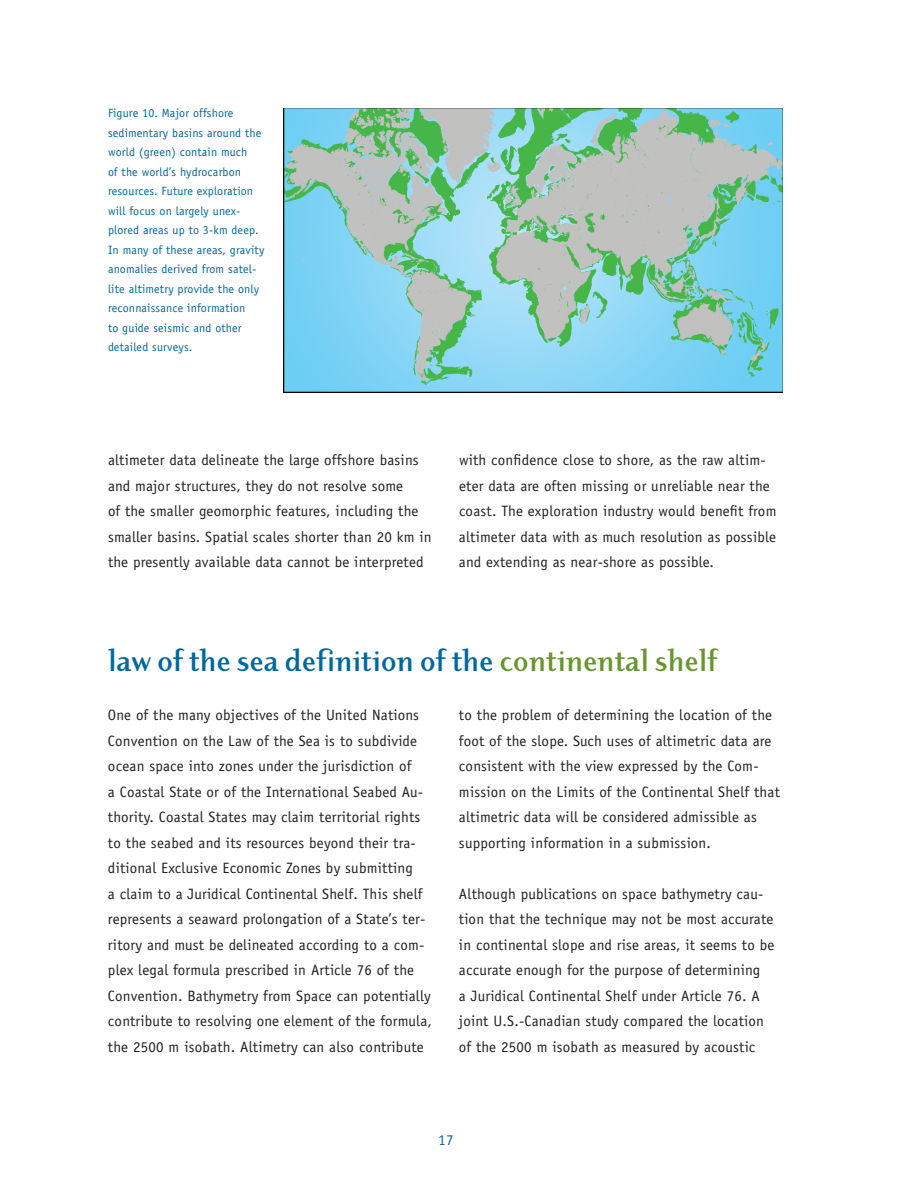
<style>
.page{position:relative;width:918px;height:1188px;background:#fff}
.page>*{position:absolute;margin:0;border:0;box-sizing:border-box;transform-origin:0 0}
.t1{font:700 33px "Dyadis ITC";color:#00689e}
.t2{font:15px/25.5px "Officina Sans";letter-spacing:.015em;color:#231f20}
.t3{font:15px "Officina Sans";color:#00689e}
.t4{font:12px/19.5px "Officina Sans";letter-spacing:.015em;color:#00689e}
.s1{color:#67962d}
</style>
<div class="page">
<img style="left:284px;top:108px;width:499px;height:284px">
<p class="t4" style="left:108px;top:104px;width:158px">Figure 10. Major offshore sedimentary basins around the world (green) contain much<br>of the world’s hydrocarbon resources. Future exploration will focus on largely unex&shy;plored areas up to 3-km deep.<br>In many of these areas, gravity anomalies derived from satel&shy;lite altimetry provide the only reconnaissance information<br>to guide seismic and other detailed surveys.</p>
<p class="t2" style="left:108px;top:448px;width:325px">altimeter data delineate the large offshore basins and major structures, they do not resolve some<br>of the smaller geomorphic features, including the smaller basins. Spatial scales shorter than 20 km in the presently available data cannot be interpreted</p>
<p class="t2" style="left:459px;top:448px;width:319px">with confidence close to shore, as the raw altim&shy;eter data are often missing or unreliable near the coast. The exploration industry would benefit from altimeter data with as much resolution as possible and extending as near-shore as possible.</p>
<h1 class="t1" style="left:108px;top:649px;width:611px">law of the sea definition of the <span class="s1">continental shelf</span></h1>
<p class="t2" style="left:108px;top:703px;width:325px">One of the many objectives of the United Nations Convention on the Law of the Sea is to subdivide ocean space into zones under the jurisdiction of<br>a Coastal State or of the International Seabed Au&shy;thority. Coastal States may claim territorial rights to the seabed and its resources beyond their tra&shy;ditional Exclusive Economic Zones by submitting<br>a claim to a Juridical Continental Shelf. This shelf represents a seaward prolongation of a State’s ter&shy;ritory and must be delineated according to a com&shy;plex legal formula prescribed in Article 76 of the Convention. Bathymetry from Space can potentially contribute to resolving one element of the formula, the 2500 m isobath. Altimetry can also contribute</p>
<p class="t2" style="left:459px;top:703px;width:323px">to the problem of determining the location of the foot of the slope. Such uses of altimetric data are consistent with the view expressed by the Com&shy;mission on the Limits of the Continental Shelf that altimetric data will be considered admissible as supporting information in a submission.</p>
<p class="t2" style="left:459px;top:882px;width:317px">Although publications on space bathymetry cau&shy;tion that the technique may not be most accurate in continental slope and rise areas, it seems to be accurate enough for the purpose of determining<br>a Juridical Continental Shelf under Article 76. A joint U.S.-Canadian study compared the location of the 2500 m isobath as measured by acoustic</p>
<p class="t3" style="left:438px;top:1134px;width:17px">17</p>
</div>
